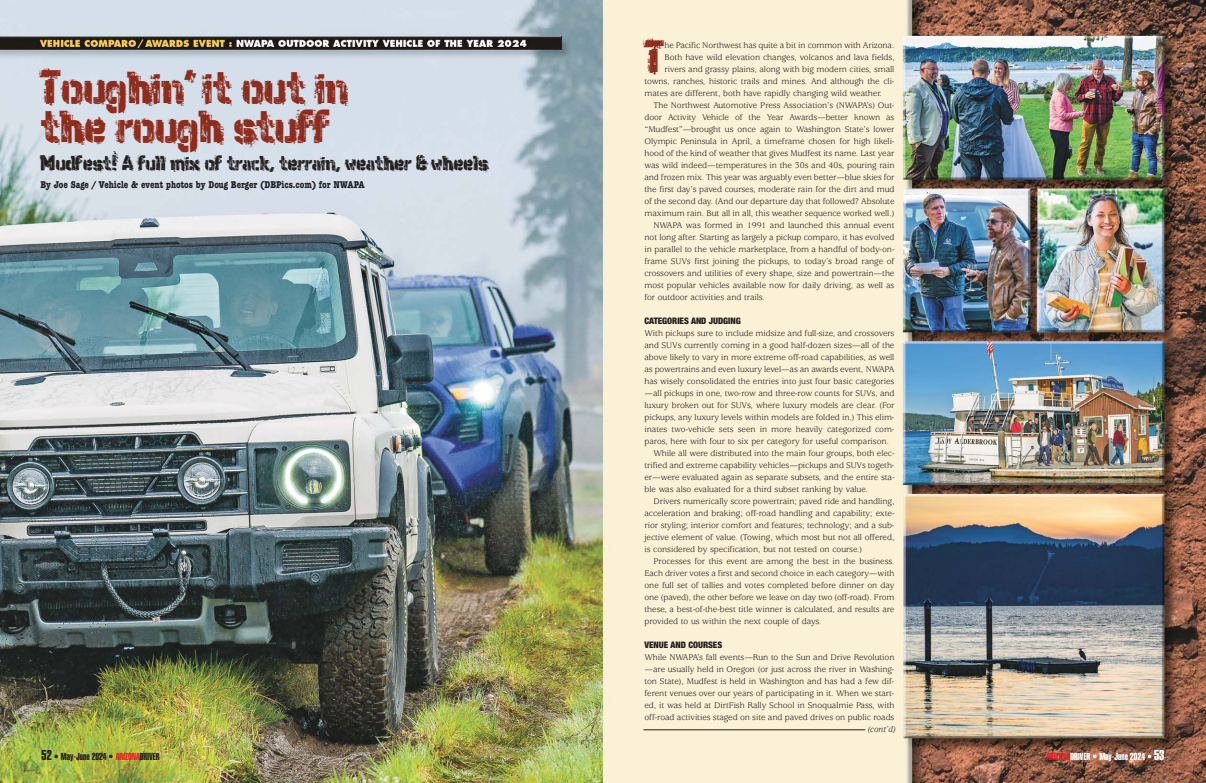
<style>
.page{position:relative;width:1206px;height:783px;background:#fff}
.page>*{position:absolute;margin:0;border:0;box-sizing:border-box;transform-origin:0 0}
.t1{font:40px/39px "WC Wunderbach Mix Bta";letter-spacing:-.015em;color:#8e2d1d}
.t2{font:38.5px "WC Wunderbach Mix Bta";color:#8e2d1d}
.t3{font:18px "WC Wunderbach Mix Bta";letter-spacing:-.015em;color:#231f20}
.t4{font:700 condensed 10px "American Typewriter";color:#231f20}
.t5{font:10px "Helvetica Extra Compressed";color:#231f20}
.t6{font:10px "Helvetica Extra Compressed";color:#fff}
.t7{font:9px/12px "Usherwood";letter-spacing:-.005em;color:#231f20;text-align:justify}
.t8{font:900 condensed 9px "Helvetica Neue";letter-spacing:-.005em;color:#231f20}
.t9{font:italic 9px "Usherwood";color:#231f20}
.s1{font-size:14px}
.s2{color:#ed1c24}
</style>
<div class="page">
<img style="left:603px;top:0;width:603px;height:783px">
<img style="left:0;top:0;width:603px;height:783px">
<hr style="left:644px;top:730px;width:221px;height:1px;background:#231f20">
<h1 class="t1" style="left:40px;top:72px;width:310px">Toughin’ it out in the rough stuff</h1>
<h3 class="t3" style="left:40px;top:155px;width:450px">Mudfest! A full mix of track, terrain, weather &amp; wheels</h3>
<p class="t4" style="left:40px;top:181px;width:326px">By Joe Sage / Vehicle &amp; event photos by Doug Berger (DBPics.com) for NWAPA</p>
<h2 class="t2" style="left:644px;top:40px;width:22px">T</h2>
<p class="t7" style="left:664px;top:40px;width:232px">he Pacific Northwest has quite a bit in common with Arizona.</p>
<p class="t7" style="left:664px;top:52px;width:232px">Both have wild elevation changes, volcanos and lava fields,</p>
<p class="t7" style="left:664px;top:64px;width:231px">rivers and grassy plains, along with big modern cities, small</p>
<p class="t7" style="left:645px;top:76px;width:251px">towns, ranches, historic trails and mines. And although the cli-</p>
<p class="t7" style="left:645px;top:88px;width:239px">mates are different, both have rapidly changing wild weather.</p>
<p class="t7" style="left:654px;top:100px;width:243px">The Northwest Auto motive Press Asso ci a tion’s (NWAPA’s) Out -</p>
<p class="t7" style="left:644px;top:112px;width:251px">door Activity Ve hi cle of the Year Awards—better known as</p>
<p class="t7" style="left:644px;top:124px;width:252px">“Mudfest”—brought us once again to Washington State’s lower</p>
<p class="t7" style="left:644px;top:136px;width:251px">Olym pic Penin sula in April, a timeframe chosen for high likeli-</p>
<p class="t7" style="left:644px;top:148px;width:251px">hood of the kind of weather that gives Mudfest its name. Last year</p>
<p class="t7" style="left:644px;top:160px;width:252px">was wild in deed—temperatures in the 30s and 40s, pouring rain</p>
<p class="t7" style="left:644px;top:172px;width:252px">and frozen mix. This year was arguably even better—blue skies for</p>
<p class="t7" style="left:644px;top:184px;width:251px">the first day’s paved courses, moderate rain for the dirt and mud</p>
<p class="t7" style="left:644px;top:196px;width:252px">of the second day. (And our departure day that followed? Absolute</p>
<p class="t7" style="left:644px;top:208px;width:251px">maximum rain. But all in all, this weather sequence worked well.)</p>
<p class="t7" style="left:653px;top:220px;width:243px">NWAPA was formed in 1991 and launched this annual event</p>
<p class="t7" style="left:644px;top:232px;width:251px">not long after. Starting as largely a pickup comparo, it has evolved</p>
<p class="t7" style="left:644px;top:244px;width:252px">in parallel to the vehicle marketplace, from a handful of body-on-</p>
<p class="t7" style="left:644px;top:256px;width:251px">frame SUVs first joining the pickups, to today’s broad range of</p>
<p class="t7" style="left:644px;top:268px;width:251px">crossovers and utilities of every shape, size and powertrain—the</p>
<p class="t7" style="left:644px;top:280px;width:251px">most popular vehicles available now for daily driving, as well as</p>
<p class="t7" style="left:644px;top:292px;width:122px">for outdoor activities and trails.</p>
<p class="t8" style="left:644px;top:318px;width:98px">CATEGORIES AND JUDGING</p>
<p class="t7" style="left:644px;top:328px;width:251px">With pickups sure to include midsize and full-size, and crossovers</p>
<p class="t7" style="left:644px;top:340px;width:251px">and SUVs currently coming in a good half-dozen sizes—all of the</p>
<p class="t7" style="left:644px;top:352px;width:251px">above likely to vary in more extreme off-road capabilities, as well</p>
<p class="t7" style="left:644px;top:364px;width:252px">as powertrains and even luxury level—as an awards event, NWAPA</p>
<p class="t7" style="left:644px;top:376px;width:251px">has wisely consolidated the entries into just four basic categories</p>
<p class="t7" style="left:644px;top:388px;width:252px">—all pickups in one, two-row and three-row counts for SUVs, and</p>
<p class="t7" style="left:644px;top:400px;width:251px">luxury broken out for SUVs, where luxury models are clear. (For</p>
<p class="t7" style="left:644px;top:412px;width:251px">pickups, any luxury levels within models are folded in.) This elim-</p>
<p class="t7" style="left:644px;top:424px;width:251px">inates two-vehicle sets seen in more heavily categorized com-</p>
<p class="t7" style="left:644px;top:436px;width:246px">paros, here with four to six per category for useful comparison.</p>
<p class="t7" style="left:653px;top:448px;width:243px">While all were distributed into the main four groups, both elec-</p>
<p class="t7" style="left:644px;top:460px;width:251px">trified and extreme capability vehicles—pickups and SUVs togeth-</p>
<p class="t7" style="left:644px;top:472px;width:252px">er—were evaluated again as separate subsets, and the entire sta-</p>
<p class="t7" style="left:644px;top:484px;width:225px">ble was also evaluated for a third subset ranking by value.</p>
<p class="t7" style="left:653px;top:496px;width:243px">Drivers numerically score powertrain; paved ride and hand ling,</p>
<p class="t7" style="left:644px;top:508px;width:252px">acceleration and braking; off-road handling and capability; exte-</p>
<p class="t7" style="left:644px;top:520px;width:252px">rior styl ing; interior comfort and features; technology; and a sub -</p>
<p class="t7" style="left:645px;top:532px;width:252px">jective element of value. (Towing, which most but not all offered,</p>
<p class="t7" style="left:645px;top:544px;width:219px">is considered by specification, but not tested on course.)</p>
<p class="t7" style="left:654px;top:556px;width:242px">Processes for this event are among the best in the business.</p>
<p class="t7" style="left:645px;top:568px;width:252px">Each driver votes a first and second choice in each category—with</p>
<p class="t7" style="left:645px;top:580px;width:252px">one full set of tallies and votes completed be fore dinner on day</p>
<p class="t7" style="left:645px;top:592px;width:252px">one (paved), the other be fore we leave on day two (off-road). From</p>
<p class="t7" style="left:645px;top:604px;width:251px">these, a best-of-the-best title winner is calculated, and results are</p>
<p class="t7" style="left:645px;top:616px;width:179px">provided to us within the next couple of days.</p>
<p class="t8" style="left:645px;top:642px;width:79px">VENUE AND COURSES</p>
<p class="t7" style="left:644px;top:652px;width:252px">While NWAPA’s fall events—Run to the Sun and Drive Rev o lu tion —are usually held in Oregon (or just across the river in Wash ing - ton State), Mudfest is held in Washington and has had a few dif&shy;ferent venues over our years of participating in it. When we start&shy;ed, it was held at DirtFish Rally School in Snoqualmie Pass, with off-road activities staged on site and paved drives on public roads</p>
<p class="t9" style="left:868px;top:726px;width:29px">(cont’d)</p>
<p class="t5" style="left:41px;top:753px;width:120px"><span class="s1">52</span> • May-June 2024 • <span class="s2">ARIZONA</span>DRIVER</p>
<p class="t6" style="left:1046px;top:753px;width:120px"><span class="s2">ARIZONA</span>DRIVER • May-June 2024 • <span class="s1">53</span></p>
</div>
